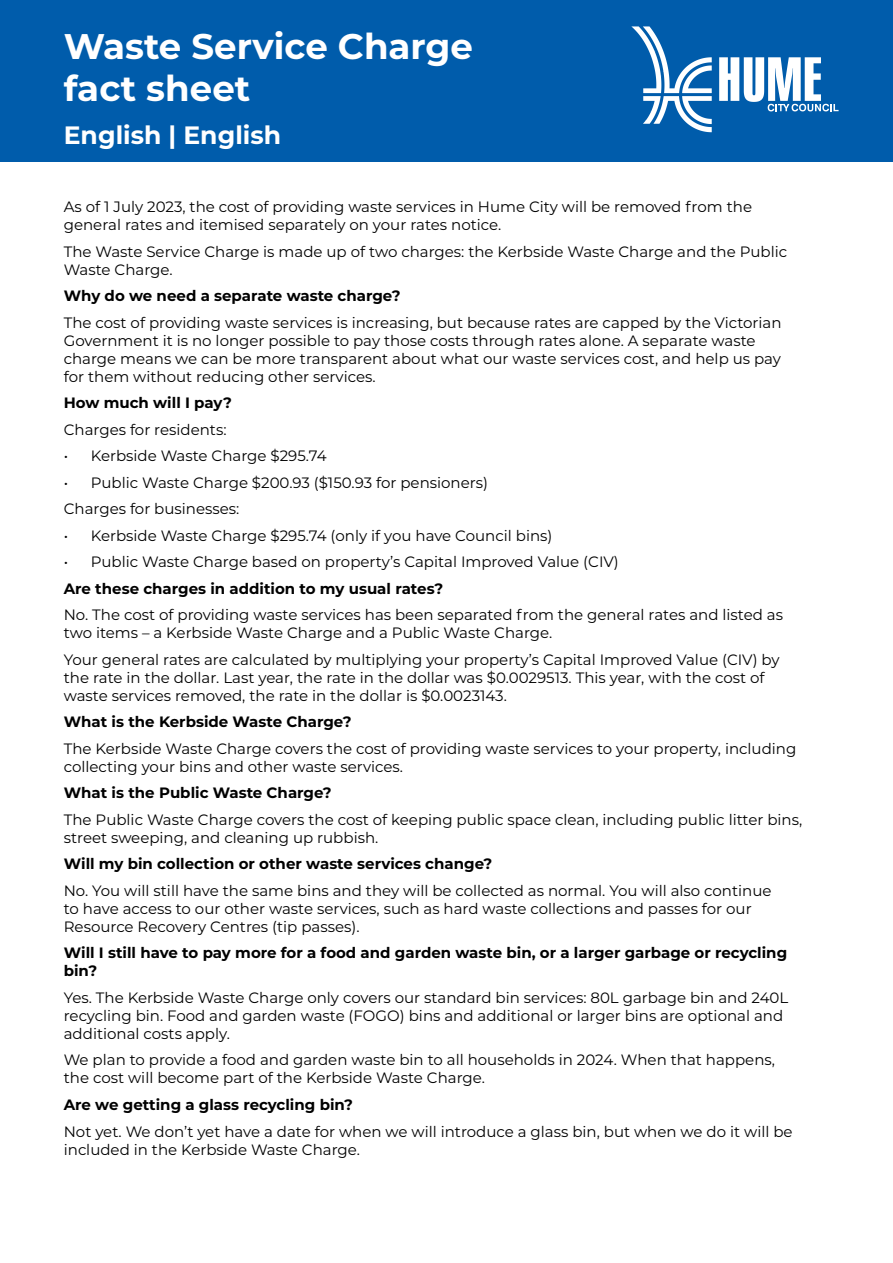
<style>
.page{position:relative;width:893px;height:1263px;background:#fff}
.page>*{position:absolute;margin:0;border:0;box-sizing:border-box;transform-origin:0 0}
.t1{font:700 35.55px/42.5px "Montserrat";color:#fff}
.t2{font:700 25.05px "Montserrat";color:#fff}
.t3{font:15px/18px "Montserrat";color:#000}
.t4{font:700 15px/18px "Montserrat";color:#000}
</style>
<div class="page">
<div style="left:0;top:0;width:893px;height:162px;background:#005cab"></div>
<svg style="left:719px;top:57px;width:119px;height:54px"></svg>
<svg style="left:631px;top:26px;width:81px;height:106px"></svg>
<h1 class="t1" style="left:64px;top:23px;width:411px">Waste Service Charge fact sheet</h1>
<h2 class="t2" style="left:64px;top:117px;width:219px">English | English</h2>
<p class="t3" style="left:64px;top:197px;width:690px">As of 1 July 2023, the cost of providing waste services in Hume City will be removed from the general rates and itemised separately on your rates notice.</p>
<p class="t3" style="left:64px;top:242px;width:725px">The Waste Service Charge is made up of two charges: the Kerbside Waste Charge and the Public<br>Waste Charge.</p>
<p class="t4" style="left:64px;top:286px;width:338px">Why do we need a separate waste charge?</p>
<p class="t3" style="left:64px;top:313px;width:719px">The cost of providing waste services is increasing, but because rates are capped by the Victorian Government it is no longer possible to pay those costs through rates alone. A separate waste charge means we can be more transparent about what our waste services cost, and help us pay for them without reducing other services.</p>
<p class="t4" style="left:64px;top:393px;width:170px">How much will I pay?</p>
<p class="t3" style="left:64px;top:420px;width:164px">Charges for residents:</p>
<p class="t3" style="left:64px;top:446px;width:264px">• Kerbside Waste Charge $295.74</p>
<p class="t3" style="left:64px;top:469px;width:426px;line-height:26.5px">• Public Waste Charge $200.93 ($150.93 for pensioners)<br>Charges for businesses:</p>
<p class="t3" style="left:64px;top:526px;width:490px">• Kerbside Waste Charge $295.74 (only if you have Council bins)</p>
<p class="t3" style="left:64px;top:552px;width:557px">• Public Waste Charge based on property’s Capital Improved Value (CIV)</p>
<p class="t4" style="left:64px;top:579px;width:381px">Are these charges in addition to my usual rates?</p>
<p class="t3" style="left:64px;top:605px;width:721px">No. The cost of providing waste services has been separated from the general rates and listed as two items – a Kerbside Waste Charge and a Public Waste Charge.</p>
<p class="t3" style="left:64px;top:650px;width:717px">Your general rates are calculated by multiplying your property’s Capital Improved Value (CIV) by the rate in the dollar. Last year, the rate in the dollar was $0.0029513. This year, with the cost of waste services removed, the rate in the dollar is $0.0023143.</p>
<p class="t4" style="left:64px;top:712px;width:289px">What is the Kerbside Waste Charge?</p>
<p class="t3" style="left:64px;top:739px;width:734px">The Kerbside Waste Charge covers the cost of providing waste services to your property, including collecting your bins and other waste services.</p>
<p class="t4" style="left:64px;top:783px;width:269px">What is the Public Waste Charge?</p>
<p class="t3" style="left:64px;top:810px;width:740px">The Public Waste Charge covers the cost of keeping public space clean, including public litter bins, street sweeping, and cleaning up rubbish.</p>
<p class="t4" style="left:64px;top:854px;width:430px">Will my bin collection or other waste services change?</p>
<p class="t3" style="left:64px;top:881px;width:709px">No. You will still have the same bins and they will be collected as normal. You will also continue to have access to our other waste services, such as hard waste collections and passes for our<br>Resource Recovery Centres (tip passes).</p>
<p class="t4" style="left:64px;top:943px;width:725px">Will I still have to pay more for a food and garden waste bin, or a larger garbage or recycling bin?</p>
<p class="t3" style="left:64px;top:988px;width:726px">Yes. The Kerbside Waste Charge only covers our standard bin services: 80L garbage bin and 240L recycling bin. Food and garden waste (FOGO) bins and additional or larger bins are optional and additional costs apply.</p>
<p class="t3" style="left:64px;top:1050px;width:713px">We plan to provide a food and garden waste bin to all households in 2024. When that happens, the cost will become part of the Kerbside Waste Charge.</p>
<p class="t4" style="left:64px;top:1095px;width:291px">Are we getting a glass recycling bin?</p>
<p class="t3" style="left:64px;top:1122px;width:730px">Not yet. We don’t yet have a date for when we will introduce a glass bin, but when we do it will be included in the Kerbside Waste Charge.</p>
</div>
